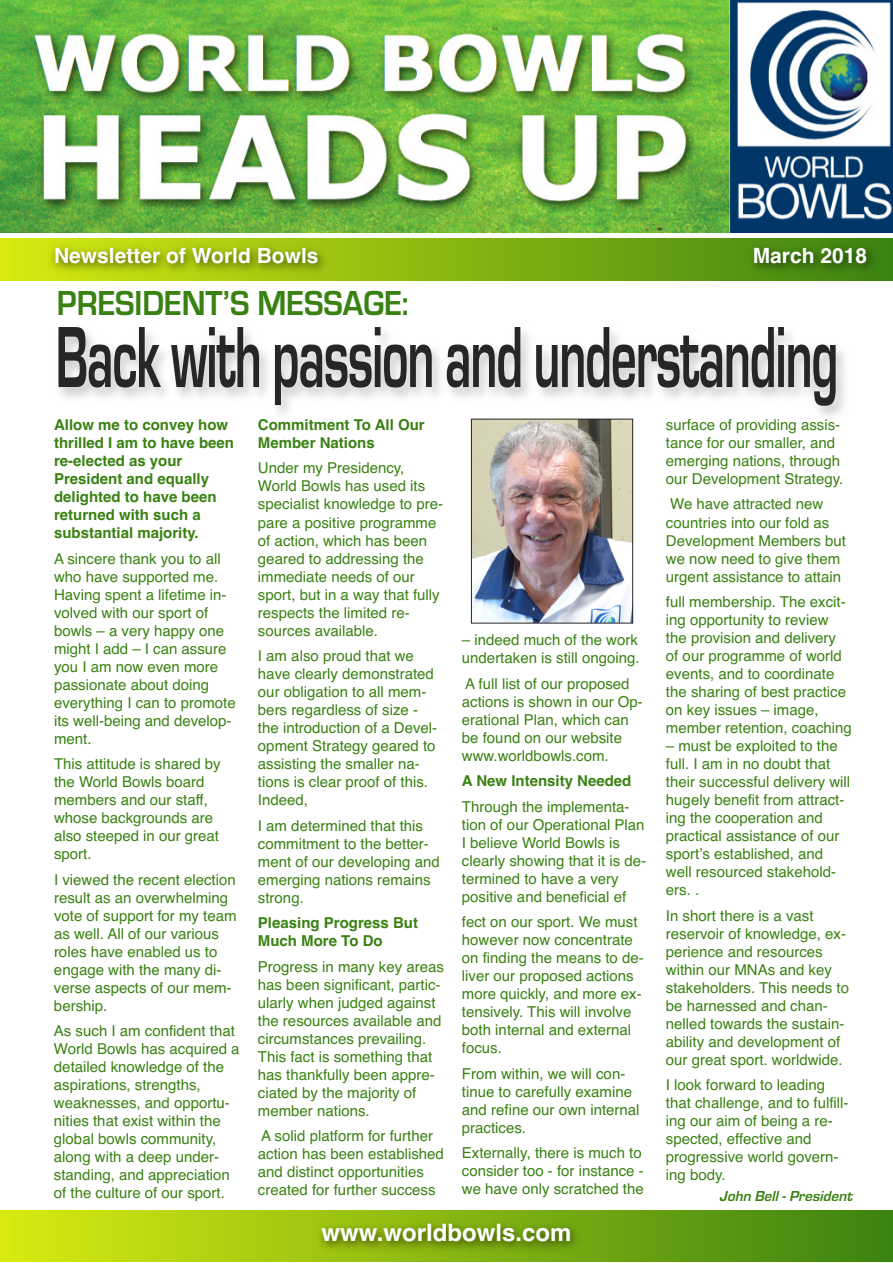
<style>
.page{position:relative;width:893px;height:1263px;background:#fff}
.page>*{position:absolute;margin:0;border:0;box-sizing:border-box;transform-origin:0 0}
.t1{font:700 90px "Eurostile";letter-spacing:-.025em;color:#272526;scale:.57 1}
.t2{font:700 36px "Eurostile";color:#398212;scale:.9 1}
.t3{font:700 24px "Helvetica";color:#fff}
.t4{font:700 21px "Helvetica";color:#fff}
.t5{font:15px/18px "Helvetica";color:#398212}
.t6{font:700 15px/18px "Helvetica";color:#398212}
.t7{font:italic 700 15px "Eurostile";color:#398212}
</style>
<div class="page">
<img style="left:0;top:0;width:893px;height:233px">
<svg style="left:0;top:239px;width:893px;height:41px;background:#83b311"></svg>
<svg style="left:0;top:1210px;width:893px;height:52px;background:#8db911"></svg>
<img style="left:33px;top:238px;width:330px;height:43px">
<img style="left:44px;top:1210px;width:810px;height:52px">
<img style="left:685px;top:232px;width:207px;height:49px">
<img style="left:473px;top:437px;width:158px;height:184px">
<div style="left:471px;top:419px;width:162px;height:204px;border:1px solid #272526"></div>
<img style="left:60px;top:330px;width:785px;height:107px">
<h3 class="t4" style="left:54px;top:244px;width:266px">Newsletter of World Bowls</h3>
<h3 class="t4" style="left:753px;top:244px;width:116px">March 2018</h3>
<h2 class="t2" style="left:57px;top:282px;width:392px">PRESIDENT’S MESSAGE:</h2>
<h1 class="t1" style="left:55px;top:303px;width:1375px">Back with passion and understanding</h1>
<p class="t6" style="left:54px;top:416px;width:182px">Allow me to convey how thrilled I am to have been re-elected as your<br>President and equally delighted to have been returned with such a substantial majority.</p>
<p class="t5" style="left:54px;top:549px;width:183px">A sincere thank you to all who have supported me.<br>Having spent a lifetime in&shy;volved with our sport of bowls – a very happy one might I add – I can assure you I am now even more passionate about doing everything I can to promote its well-being and develop&shy;ment.</p>
<p class="t5" style="left:54px;top:755px;width:168px">This attitude is shared by the World Bowls board members and our staff, whose backgrounds are also steeped in our great sport.</p>
<p class="t5" style="left:54px;top:870px;width:184px">I viewed the recent election result as an overwhelming vote of support for my team as well. All of our various roles have enabled us to engage with the many di&shy;verse aspects of our mem&shy;bership.</p>
<p class="t5" style="left:54px;top:1022px;width:187px">As such I am confident that<br>World Bowls has acquired a detailed knowledge of the aspirations, strengths, weaknesses, and opportu&shy;nities that exist within the global bowls community, along with a deep under&shy;standing, and appreciation of the culture of our sport.</p>
<p class="t6" style="left:258px;top:416px;width:168px">Commitment To All Our<br>Member Nations</p>
<p class="t5" style="left:258px;top:459px;width:187px">Under my Presidency,<br>World Bowls has used its specialist knowledge to pre&shy;pare a positive programme of action, which has been geared to addressing the immediate needs of our sport, but in a way that fully respects the limited re&shy;sources available.</p>
<p class="t5" style="left:258px;top:647px;width:181px">I am also proud that we have clearly demonstrated our obligation to all mem&shy;bers regardless of size - the introduction of a Devel&shy;opment Strategy geared to assisting the smaller na&shy;tions is clear proof of this.<br>Indeed,</p>
<p class="t5" style="left:258px;top:816px;width:183px">I am determined that this commitment to the better&shy;ment of our developing and emerging nations remains strong.</p>
<p class="t6" style="left:258px;top:914px;width:162px">Pleasing Progress But<br>Much More To Do</p>
<p class="t5" style="left:258px;top:957px;width:187px">Progress in many key areas has been significant, partic&shy;ularly when judged against the resources available and circumstances prevailing.<br>This fact is something that has thankfully been appre&shy;ciated by the majority of member nations.</p>
<p class="t5" style="left:258px;top:1127px;width:187px">A solid platform for further action has been established and distinct opportunities created for further success</p>
<p class="t5" style="left:462px;top:631px;width:179px">– indeed much of the work undertaken is still ongoing.</p>
<p class="t5" style="left:462px;top:674px;width:182px">A full list of our proposed actions is shown in our Op&shy;erational Plan, which can be found on our website www.worldbowls.com.</p>
<p class="t6" style="left:462px;top:772px;width:171px">A New Intensity Needed</p>
<p class="t5" style="left:462px;top:797px;width:186px">Through the implementa&shy;tion of our Operational Plan<br>I believe World Bowls is clearly showing that it is de&shy;termined to have a very positive and beneficial ef</p>
<p class="t5" style="left:462px;top:913px;width:183px">fect on our sport. We must however now concentrate on finding the means to de&shy;liver our proposed actions more quickly, and more ex&shy;tensively. This will involve both internal and external focus.</p>
<p class="t5" style="left:462px;top:1064px;width:179px">From within, we will con&shy;tinue to carefully examine and refine our own internal practices.</p>
<p class="t5" style="left:462px;top:1144px;width:183px">Externally, there is much to consider too - for instance - we have only scratched the</p>
<h3 class="t3" style="left:322px;top:1218px;width:251px">www.worldbowls.com</h3>
<p class="t5" style="left:666px;top:416px;width:179px">surface of providing assis&shy;tance for our smaller, and emerging nations, through our Development Strategy.</p>
<p class="t5" style="left:666px;top:495px;width:182px">We have attracted new countries into our fold as<br>Development Members but we now need to give them urgent assistance to attain</p>
<p class="t5" style="left:666px;top:593px;width:187px">full membership. The excit&shy;ing opportunity to review the provision and delivery of our programme of world events, and to coordinate the sharing of best practice on key issues – image, member retention, coaching</p>
<p class="t5" style="left:666px;top:737px;width:186px">– must be exploited to the full. I am in no doubt that their successful delivery will hugely benefit from attract&shy;ing the cooperation and practical assistance of our sport’s established, and well resourced stakehold&shy;ers. .</p>
<p class="t5" style="left:666px;top:906px;width:185px">In short there is a vast reservoir of knowledge, ex&shy;perience and resources within our MNAs and key stakeholders. This needs to be harnessed and chan&shy;nelled towards the sustain&shy;ability and development of our great sport. worldwide.</p>
<p class="t5" style="left:666px;top:1076px;width:184px">I look forward to leading that challenge, and to fulfill&shy;ing our aim of being a re&shy;spected, effective and progressive world govern&shy;ing body.</p>
<p class="t7" style="left:719px;top:1187px;width:138px">John Bell - President</p>
</div>
